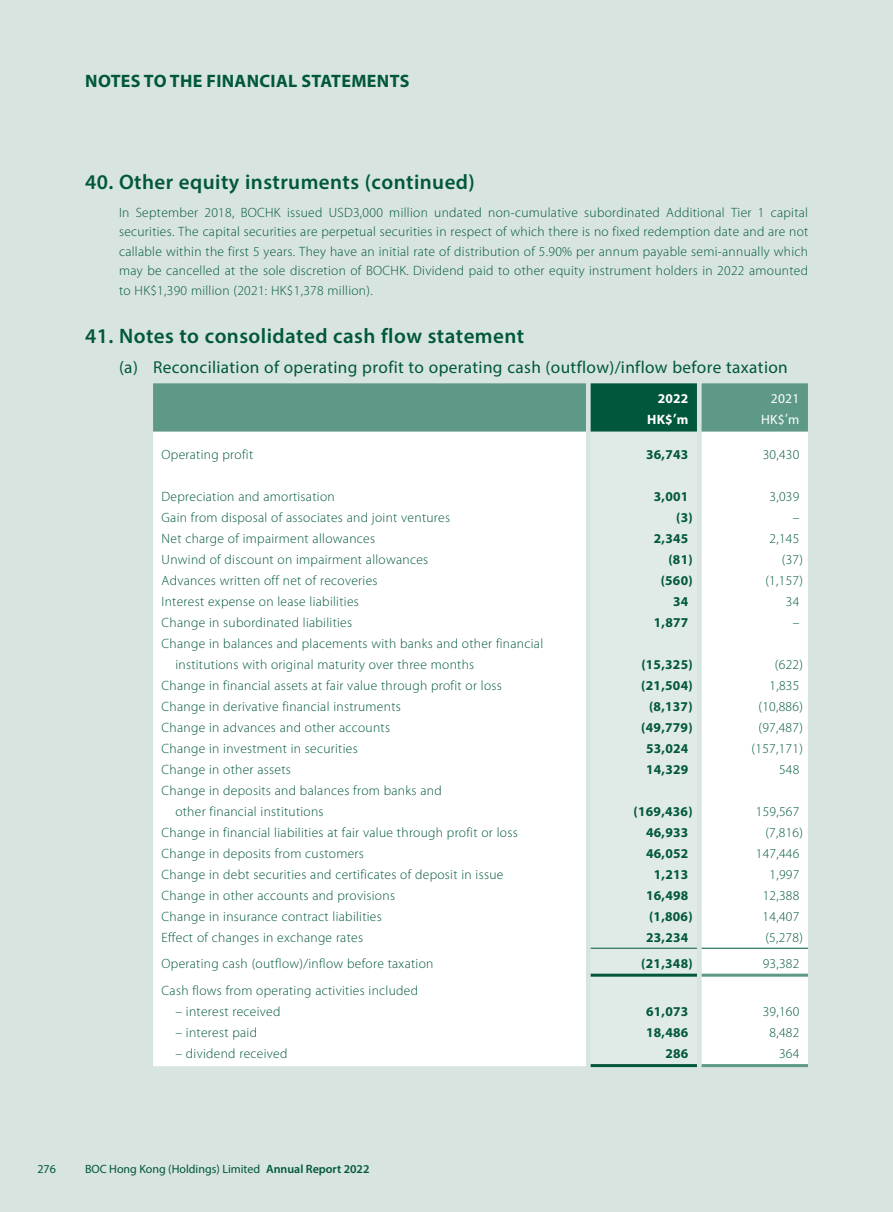
<style>
.page{position:relative;width:893px;height:1212px;background:#d7e4e0}
.page>*{position:absolute;margin:0;border:0;box-sizing:border-box;transform-origin:0 0}
.t1{font:600 21px "Myriad Pro";letter-spacing:.02em;color:#00573c}
.t2{font:700 18px "Myriad Pro";letter-spacing:.02em;color:#00573c}
.t3{font:17.25px "Myriad Pro";letter-spacing:.02em;color:#00573c}
.t4{font:300 13.5px/19.5px "Myriad Pro";letter-spacing:.02em;color:#00573c}
.t5{font:700 13.5px "Myriad Pro";letter-spacing:.02em;color:#00573c}
.t6{font:700 13.5px "Myriad Pro";letter-spacing:.02em;color:#fff}
.t7{font:13.5px "Myriad Pro";letter-spacing:.02em;color:#fff}
.t8{font:12px "Myriad Pro";color:#00573c}
.s1{font-weight:600}
</style>
<div class="page">
<svg style="left:153px;top:383px;width:655px;height:49px;background:#52907e"></svg>
<div style="left:153px;top:432px;width:655px;height:634px;background:#fff"></div>
<div style="left:591px;top:432px;width:106px;height:632px;background:#e0eae6"></div>
<hr style="left:591px;top:948px;width:106px;height:1px;background:#00573c">
<hr style="left:702px;top:948px;width:106px;height:1px;background:#00573c">
<hr style="left:591px;top:974px;width:106px;height:3px;background:#00573c">
<hr style="left:702px;top:974px;width:106px;height:3px;background:#5e9988">
<hr style="left:591px;top:1064px;width:106px;height:3px;background:#00573c">
<hr style="left:702px;top:1064px;width:106px;height:3px;background:#5e9988">
<h2 class="t2" style="left:85px;top:70px;width:326px">NOTES TO THE FINANCIAL STATEMENTS</h2>
<h1 class="t1" style="left:85px;top:168px;width:391px">40. Other equity instruments (continued)</h1>
<p class="t4" style="left:119px;top:203px;width:691px;text-align:justify">In September 2018, BOCHK issued USD3,000 million undated non-cumulative subordinated Additional Tier 1 capital securities. The capital securities are perpetual securities in respect of which there is no fixed redemption date and are not callable within the first 5 years. They have an initial rate of distribution of 5.90% per annum payable semi-annually which may be cancelled at the sole discretion of BOCHK. Dividend paid to other equity instrument holders in 2022 amounted to HK$1,390 million (2021: HK$1,378 million).</p>
<h1 class="t1" style="left:85px;top:323px;width:441px">41. Notes to consolidated cash flow statement</h1>
<p class="t3" style="left:119px;top:356px;width:670px">(a) Reconciliation of operating profit to operating cash (outflow)/inflow before taxation</p>
<p class="t6" style="left:658px;top:389px;width:32px">2022</p>
<p class="t7" style="left:771px;top:390px;width:30px">2021</p>
<p class="t6" style="left:647px;top:410px;width:43px">HK$’m</p>
<p class="t7" style="left:761px;top:411px;width:40px">HK$’m</p>
<p class="t4" style="left:162px;top:445px;width:93px">Operating profit</p>
<p class="t5" style="left:646px;top:446px;width:44px">36,743</p>
<p class="t4" style="left:763px;top:445px;width:38px">30,430</p>
<p class="t4" style="left:162px;top:487px;width:175px">Depreciation and amortisation</p>
<p class="t5" style="left:654px;top:488px;width:36px">3,001</p>
<p class="t4" style="left:770px;top:487px;width:31px">3,039</p>
<p class="t4" style="left:162px;top:508px;width:290px">Gain from disposal of associates and joint ventures</p>
<p class="t5" style="left:676px;top:509px;width:18px">(3)</p>
<p class="t4" style="left:793px;top:508px;width:8px">–</p>
<p class="t4" style="left:162px;top:529px;width:215px">Net charge of impairment allowances</p>
<p class="t5" style="left:654px;top:530px;width:36px">2,345</p>
<p class="t4" style="left:770px;top:529px;width:31px">2,145</p>
<p class="t4" style="left:162px;top:550px;width:268px">Unwind of discount on impairment allowances</p>
<p class="t5" style="left:668px;top:551px;width:26px">(81)</p>
<p class="t4" style="left:782px;top:550px;width:23px">(37)</p>
<p class="t4" style="left:162px;top:571px;width:217px">Advances written off net of recoveries</p>
<p class="t5" style="left:661px;top:572px;width:34px">(560)</p>
<p class="t4" style="left:765px;top:571px;width:39px">(1,157)</p>
<p class="t4" style="left:162px;top:592px;width:199px">Interest expense on lease liabilities</p>
<p class="t5" style="left:673px;top:593px;width:17px">34</p>
<p class="t4" style="left:786px;top:592px;width:15px">34</p>
<p class="t4" style="left:162px;top:613px;width:192px">Change in subordinated liabilities</p>
<p class="t5" style="left:654px;top:614px;width:36px">1,877</p>
<p class="t4" style="left:793px;top:613px;width:8px">–</p>
<p class="t4" style="left:175px;top:633px;width:369px;line-height:21px;text-indent:-14px">Change in balances and placements with banks and other financial institutions with original maturity over three months</p>
<p class="t5" style="left:641px;top:656px;width:53px">(15,325)</p>
<p class="t4" style="left:775px;top:655px;width:30px">(622)</p>
<p class="t4" style="left:162px;top:676px;width:342px">Change in financial assets at fair value through profit or loss</p>
<p class="t5" style="left:641px;top:677px;width:53px">(21,504)</p>
<p class="t4" style="left:769px;top:676px;width:31px">1,835</p>
<p class="t4" style="left:162px;top:697px;width:241px">Change in derivative financial instruments</p>
<p class="t5" style="left:649px;top:698px;width:45px">(8,137)</p>
<p class="t4" style="left:758px;top:697px;width:46px">(10,886)</p>
<p class="t4" style="left:162px;top:718px;width:230px">Change in advances and other accounts</p>
<p class="t5" style="left:641px;top:719px;width:53px">(49,779)</p>
<p class="t4" style="left:758px;top:718px;width:46px">(97,487)</p>
<p class="t4" style="left:162px;top:739px;width:198px">Change in investment in securities</p>
<p class="t5" style="left:646px;top:740px;width:44px">53,024</p>
<p class="t4" style="left:752px;top:739px;width:53px">(157,171)</p>
<p class="t4" style="left:162px;top:760px;width:131px">Change in other assets</p>
<p class="t5" style="left:646px;top:761px;width:44px">14,329</p>
<p class="t4" style="left:779px;top:760px;width:22px">548</p>
<p class="t4" style="left:175px;top:780px;width:268px;line-height:21px;text-indent:-14px">Change in deposits and balances from banks and other financial institutions</p>
<p class="t5" style="left:633px;top:803px;width:61px">(169,436)</p>
<p class="t4" style="left:756px;top:802px;width:45px">159,567</p>
<p class="t4" style="left:162px;top:823px;width:358px">Change in financial liabilities at fair value through profit or loss</p>
<p class="t5" style="left:646px;top:824px;width:44px">46,933</p>
<p class="t4" style="left:765px;top:823px;width:39px">(7,816)</p>
<p class="t4" style="left:162px;top:844px;width:204px">Change in deposits from customers</p>
<p class="t5" style="left:646px;top:845px;width:44px">46,052</p>
<p class="t4" style="left:756px;top:844px;width:45px">147,446</p>
<p class="t4" style="left:162px;top:865px;width:343px">Change in debt securities and certificates of deposit in issue</p>
<p class="t5" style="left:654px;top:866px;width:36px">1,213</p>
<p class="t4" style="left:769px;top:865px;width:31px">1,997</p>
<p class="t4" style="left:162px;top:886px;width:235px">Change in other accounts and provisions</p>
<p class="t5" style="left:646px;top:887px;width:44px">16,498</p>
<p class="t4" style="left:763px;top:886px;width:38px">12,388</p>
<p class="t4" style="left:162px;top:907px;width:222px">Change in insurance contract liabilities</p>
<p class="t5" style="left:649px;top:908px;width:45px">(1,806)</p>
<p class="t4" style="left:763px;top:907px;width:38px">14,407</p>
<p class="t4" style="left:162px;top:928px;width:203px">Effect of changes in exchange rates</p>
<p class="t5" style="left:646px;top:929px;width:44px">23,234</p>
<p class="t4" style="left:765px;top:928px;width:39px">(5,278)</p>
<p class="t4" style="left:162px;top:954px;width:273px">Operating cash (outflow)/inflow before taxation</p>
<p class="t5" style="left:641px;top:954px;width:53px">(21,348)</p>
<p class="t4" style="left:763px;top:954px;width:38px">93,382</p>
<p class="t4" style="left:162px;top:981px;width:258px">Cash flows from operating activities included</p>
<p class="t4" style="left:175px;top:1002px;width:107px">– interest received</p>
<p class="t5" style="left:646px;top:1003px;width:44px">61,073</p>
<p class="t4" style="left:763px;top:1002px;width:38px">39,160</p>
<p class="t4" style="left:175px;top:1023px;width:83px">– interest paid</p>
<p class="t5" style="left:646px;top:1024px;width:44px">18,486</p>
<p class="t4" style="left:769px;top:1023px;width:31px">8,482</p>
<p class="t4" style="left:175px;top:1044px;width:114px">– dividend received</p>
<p class="t5" style="left:665px;top:1045px;width:25px">286</p>
<p class="t4" style="left:779px;top:1044px;width:22px">364</p>
<p class="t8" style="left:37px;top:1161px;width:20px">276</p>
<p class="t8" style="left:85px;top:1161px;width:286px">BOC Hong Kong (Holdings) Limited <span class="s1">Annual Report 2022</span></p>
</div>
